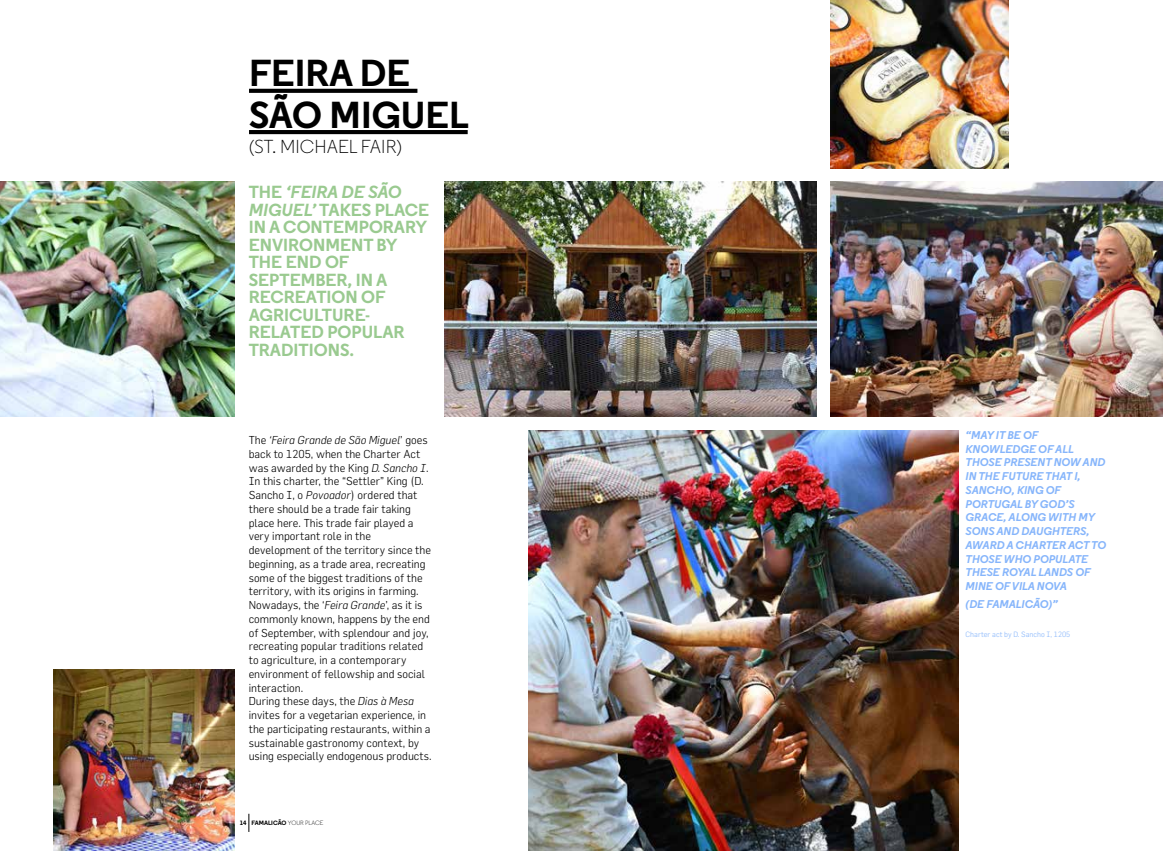
<style>
.page{position:relative;width:1163px;height:851px;background:#fff}
.page>*{position:absolute;margin:0;border:0;box-sizing:border-box;transform-origin:0 0}
.t1{font:700 37.5px/41.2px "Regular";color:#000;text-align:right}
.t2{font:300 18.75px "Regular";color:#000}
.t3{font:700 17.5px/17.5px "Regular";color:#9aca90}
.t4{font:300 11.25px/13.8px "Flama";color:#000}
.t5{font:italic 700 11.25px/13.8px "Regular";color:#86b5fb}
.t6{font:300 7.5px "Flama";color:#86b5fb}
.t7{font:700 6.25px "Regular";color:#000}
.s1{font-style:italic}
.s2{font-weight:300}
</style>
<div class="page">
<svg style="left:248px;top:813px;width:1px;height:18px"></svg>
<svg style="left:249px;top:89px;width:168px;height:4px"></svg>
<hr style="left:249px;top:130px;width:218px;height:4px;background:#000">
<img style="left:528px;top:430px;width:429px;height:420px">
<img style="left:830px;top:182px;width:332px;height:234px">
<img style="left:53px;top:669px;width:182px;height:181px">
<img style="left:0;top:182px;width:235px;height:234px">
<img style="left:444px;top:182px;width:372px;height:234px">
<img style="left:830px;top:0;width:178px;height:168px">
<h1 class="t1" style="left:249px;top:52px;width:135px">DE<br>SÃO MIGUEL</h1>
<h2 class="t2" style="left:249px;top:135px;width:154px">(ST. MICHAEL FAIR)</h2>
<h1 class="t1" style="left:249px;top:52px;width:43px">FEIRA</h1>
<h3 class="t3" style="left:249px;top:183px;width:182px">THE <span class="s1">‘FEIRA DE SÃO<br>MIGUEL’</span> TAKES PLACE<br>IN A CONTEMPORARY<br>ENVIRONMENT BY<br>THE END OF<br>SEPTEMBER, IN A<br>RECREATION OF<br>AGRICULTURE-<br>RELATED POPULAR<br>TRADITIONS.</h3>
<p class="t4" style="left:249px;top:433px;width:184px">The <span class="s1">‘Feira Grande de São Miguel</span>’ goes back to 1205, when the Charter Act was awarded by the King <span class="s1">D. Sancho I</span>.<br>In this charter, the “Settler” King (D.<br>Sancho I, o <span class="s1">Povoador</span>) ordered that there should be a trade fair taking place here. This trade fair played a very important role in the development of the territory since the beginning, as a trade area, recreating some of the biggest traditions of the territory, with its origins in farming.<br>Nowadays, the ‘<span class="s1">Feira Grande</span>’, as it is commonly known, happens by the end of September, with splendour and joy, recreating popular traditions related to agriculture, in a contemporary environment of fellowship and social interaction.<br>During these days, the <span class="s1">Dias à Mesa </span>invites for a vegetarian experience, in the participating restaurants, within a sustainable gastronomy context, by using especially endogenous products.</p>
<p class="t7" style="left:240px;top:818px;width:85px">14 FAMALICÃO <span class="s2">YOUR PLACE</span></p>
<p class="t5" style="left:965px;top:428px;width:142px">“MAY IT BE OF<br>KNOWLEDGE OF ALL<br>THOSE PRESENT NOW AND<br>IN THE FUTURE THAT I,<br>SANCHO, KING OF<br>PORTUGAL BY GOD’S<br>GRACE, ALONG WITH MY<br>SONS AND DAUGHTERS,<br>AWARD A CHARTER ACT TO<br>THOSE WHO POPULATE<br>THESE ROYAL LANDS OF<br>MINE OF VILA NOVA</p>
<p class="t5" style="left:965px;top:597px;width:94px">(DE FAMALICÃO)”</p>
<p class="t6" style="left:965px;top:629px;width:106px">Charter act by D. Sancho I, 1205</p>
</div>
